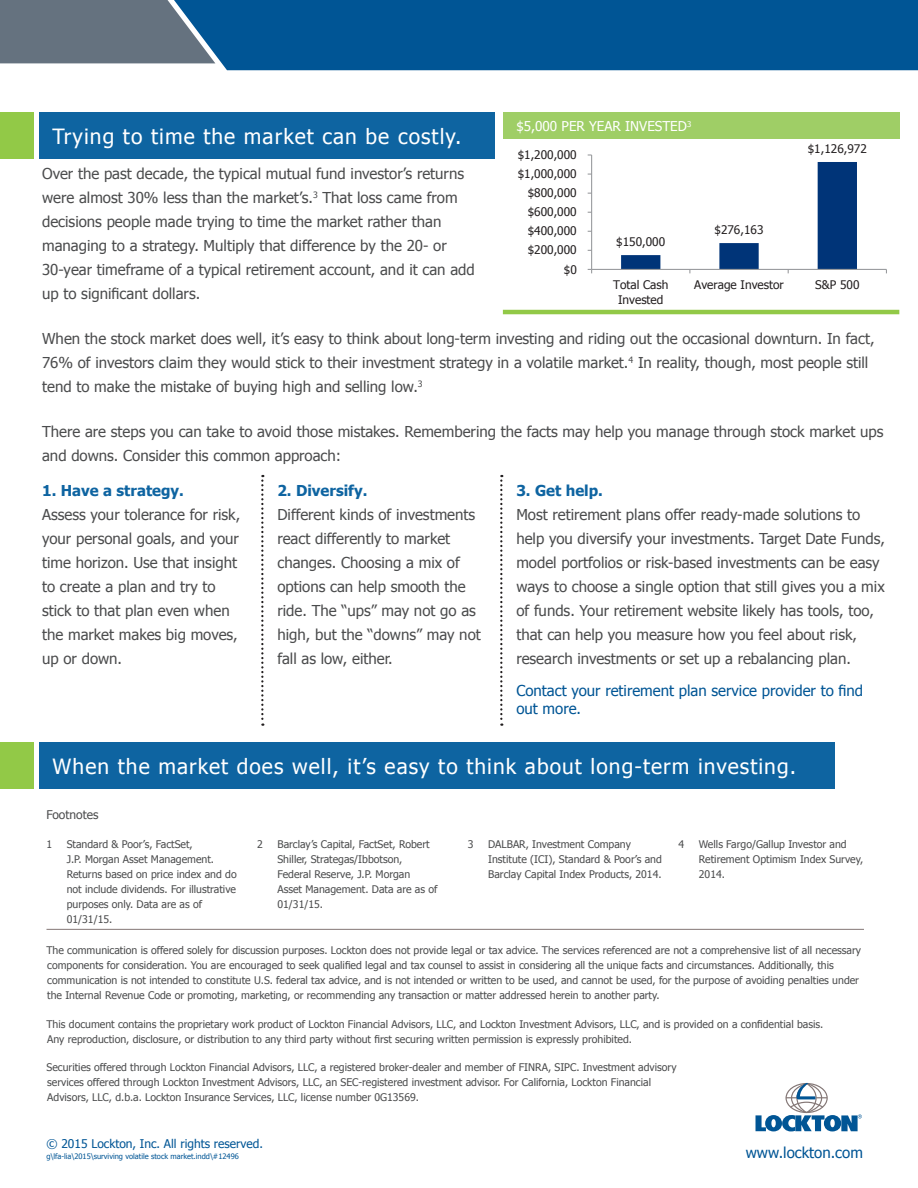
<style>
.page{position:relative;width:918px;height:1188px;background:#fff}
.page>*{position:absolute;margin:0;border:0;box-sizing:border-box;transform-origin:0 0}
.Header_1{font:21px "Tahoma";letter-spacing:.05em;color:#fff}
.Body_Text_Tahoma{font:15px/24px "Tahoma";color:#4b4c4d}
.Intro_Conclusion{font:15px/18px "Tahoma";color:#005595}
.Header_1_Chart{font:13.5px "Tahoma";color:#fff}
.t1{font:12px "Tahoma";color:#005595}
.Exhibit{font:12px "Tahoma";color:#4b4c4d}
.t2{font:11.85px/14.4px "Tahoma";color:#231f20;text-align:center}
.Footnote{font:10.5px/15px "Tahoma";color:#4b4c4d}
.t3{font:7.5px "Tahoma";color:#005595}
.s1{font-weight:700;color:#0e64a1}
</style>
<div class="page">
<div style="left:164px;top:0;width:754px;height:70px;background:#005595"></div>
<svg style="left:0;top:0;width:215px;height:63px;background:#607384"></svg>
<hr style="left:47px;top:929px;width:817px;height:1px;background:#847776">
<svg style="left:756px;top:1082px;width:106px;height:49px"></svg>
<hr style="left:591px;top:155px;width:1px;height:114px;background:#989a9d">
<hr style="left:592px;top:269px;width:294px;height:1px;background:#989a9d">
<svg style="left:621px;top:162px;width:236px;height:111px"></svg>
<div style="left:0;top:112px;width:33px;height:47px;background:#92c947"></div>
<div style="left:39px;top:112px;width:455px;height:47px;background:#0e64a1"></div>
<div style="left:503px;top:112px;width:397px;height:28px;background:#9fce66"></div>
<hr style="left:503px;top:310px;width:396px;height:4px;background:#92c947">
<svg style="left:261px;top:475px;width:2px;height:251px"></svg>
<svg style="left:500px;top:475px;width:2px;height:251px"></svg>
<div style="left:0;top:742px;width:33px;height:47px;background:#92c947"></div>
<div style="left:39px;top:742px;width:796px;height:47px;background:#0e64a1"></div>
<p class="Header_1" style="left:53px;top:122px;width:410px">Trying to time the market can be costly.</p>
<p class="Body_Text_Tahoma" style="left:42px;top:161px;width:434px">Over the past decade, the typical mutual fund investor’s returns were almost 30% less than the market’s.<sup>3</sup> That loss came from decisions people made trying to time the market rather than managing to a strategy. Multiply that difference by the 20- or 30‑year timeframe of a typical retirement account, and it can add up to significant dollars.</p>
<p class="Header_1_Chart" style="left:516px;top:117px;width:176px">$5,000 PER YEAR INVESTED<sup>3</sup></p>
<p class="t2" style="left:518px;top:147px;width:61px">$1,200,000</p>
<p class="t2" style="left:518px;top:166px;width:61px">$1,000,000</p>
<p class="t2" style="left:528px;top:185px;width:50px">$800,000</p>
<p class="t2" style="left:528px;top:204px;width:50px">$600,000</p>
<p class="t2" style="left:528px;top:223px;width:50px">$400,000</p>
<p class="t2" style="left:528px;top:242px;width:50px">$200,000</p>
<p class="t2" style="left:564px;top:261px;width:14px">$0</p>
<p class="t2" style="left:616px;top:234px;width:51px">$150,000</p>
<p class="t2" style="left:715px;top:222px;width:50px">$276,163</p>
<p class="t2" style="left:808px;top:141px;width:61px">$1,126,972</p>
<p class="t2" style="left:613px;top:277px;width:57px">Total Cash<br>Invested</p>
<p class="t2" style="left:694px;top:277px;width:91px">Average Investor</p>
<p class="t2" style="left:815px;top:277px;width:46px">S&amp;P 500</p>
<p class="Body_Text_Tahoma" style="left:42px;top:326px;width:834px">When the stock market does well, it’s easy to think about long-term investing and riding out the occasional downturn. In fact,<br>76% of investors claim they would stick to their investment strategy in a volatile market.<sup>4</sup> In reality, though, most people still tend to make the mistake of buying high and selling low.<sup>3</sup></p>
<p class="Body_Text_Tahoma" style="left:42px;top:419px;width:843px">There are steps you can take to avoid those mistakes. Remembering the facts may help you manage through stock market ups and downs. Consider this common approach:</p>
<p class="Body_Text_Tahoma" style="left:516px;top:478px;width:370px"><span class="s1">3. Get help.<br></span>Most retirement plans offer ready-made solutions to help you diversify your investments. Target Date Funds, model portfolios or risk-based investments can be easy ways to choose a single option that still gives you a mix of funds. Your retirement website likely has tools, too, that can help you measure how you feel about risk, research investments or set up a rebalancing plan.</p>
<p class="Intro_Conclusion" style="left:516px;top:681px;width:348px">Contact your retirement plan service provider to find out more.</p>
<p class="Body_Text_Tahoma" style="left:42px;top:478px;width:200px"><span class="s1">1. Have a strategy.<br></span>Assess your tolerance for risk, your personal goals, and your time horizon. Use that insight to create a plan and try to stick to that plan even when the market makes big moves, up or down.</p>
<p class="Body_Text_Tahoma" style="left:277px;top:478px;width:205px"><span class="s1">2. Diversify.<br></span>Different kinds of investments react differently to market changes. Choosing a mix of options can help smooth the ride. The “ups” may not go as high, but the “downs” may not fall as low, either.</p>
<p class="Header_1" style="left:53px;top:752px;width:745px">When the market does well, it’s easy to think about long-term investing.</p>
<p class="Exhibit" style="left:47px;top:807px;width:53px">Footnotes</p>
<p class="Footnote" style="left:47px;top:836px;width:7px">1</p>
<p class="Footnote" style="left:67px;top:836px;width:171px">Standard &amp; Poor’s, FactSet,<br>J.P. Morgan Asset Management.<br>Returns based on price index and do not include dividends. For illustrative purposes only. Data are as of<br>01/31/15.</p>
<p class="Footnote" style="left:257px;top:836px;width:7px">2</p>
<p class="Footnote" style="left:277px;top:836px;width:161px">Barclay’s Capital, FactSet, Robert<br>Shiller, Strategas/Ibbotson,<br>Federal Reserve, J.P. Morgan<br>Asset Management. Data are as of<br>01/31/15.</p>
<p class="Footnote" style="left:468px;top:836px;width:7px">3</p>
<p class="Footnote" style="left:488px;top:836px;width:175px">DALBAR, Investment Company<br>Institute (ICI), Standard &amp; Poor’s and<br>Barclay Capital Index Products, 2014.</p>
<p class="Footnote" style="left:679px;top:836px;width:7px">4</p>
<p class="Footnote" style="left:699px;top:836px;width:166px">Wells Fargo/Gallup Investor and<br>Retirement Optimism Index Survey,<br>2014.</p>
<p class="Footnote" style="left:47px;top:943px;width:816px">The communication is offered solely for discussion purposes. Lockton does not provide legal or tax advice. The services referenced are not a comprehensive list of all necessary components for consideration. You are encouraged to seek qualified legal and tax counsel to assist in considering all the unique facts and circumstances. Additionally, this communication is not intended to constitute U.S. federal tax advice, and is not intended or written to be used, and cannot be used, for the purpose of avoiding penalties under the Internal Revenue Code or promoting, marketing, or recommending any transaction or matter addressed herein to another party.</p>
<p class="Footnote" style="left:47px;top:1016px;width:778px">This document contains the proprietary work product of Lockton Financial Advisors, LLC, and Lockton Investment Advisors, LLC, and is provided on a confidential basis.<br>Any reproduction, disclosure, or distribution to any third party without first securing written permission is expressly prohibited.</p>
<p class="Footnote" style="left:47px;top:1060px;width:632px">Securities offered through Lockton Financial Advisors, LLC, a registered broker-dealer and member of FINRA, SIPC. Investment advisory services offered through Lockton Investment Advisors, LLC, an SEC-registered investment advisor. For California, Lockton Financial<br>Advisors, LLC, d.b.a. Lockton Insurance Services, LLC, license number 0G13569.</p>
<p class="t1" style="left:47px;top:1136px;width:218px">© 2015 Lockton, Inc. All rights reserved.</p>
<p class="t3" style="left:47px;top:1151px;width:194px">g\lfa-lia\2015\surviving volatile stock market.indd\#12496</p>
<h2 class="Intro_Conclusion" style="left:746px;top:1143px;width:119px">www.lockton.com</h2>
</div>
